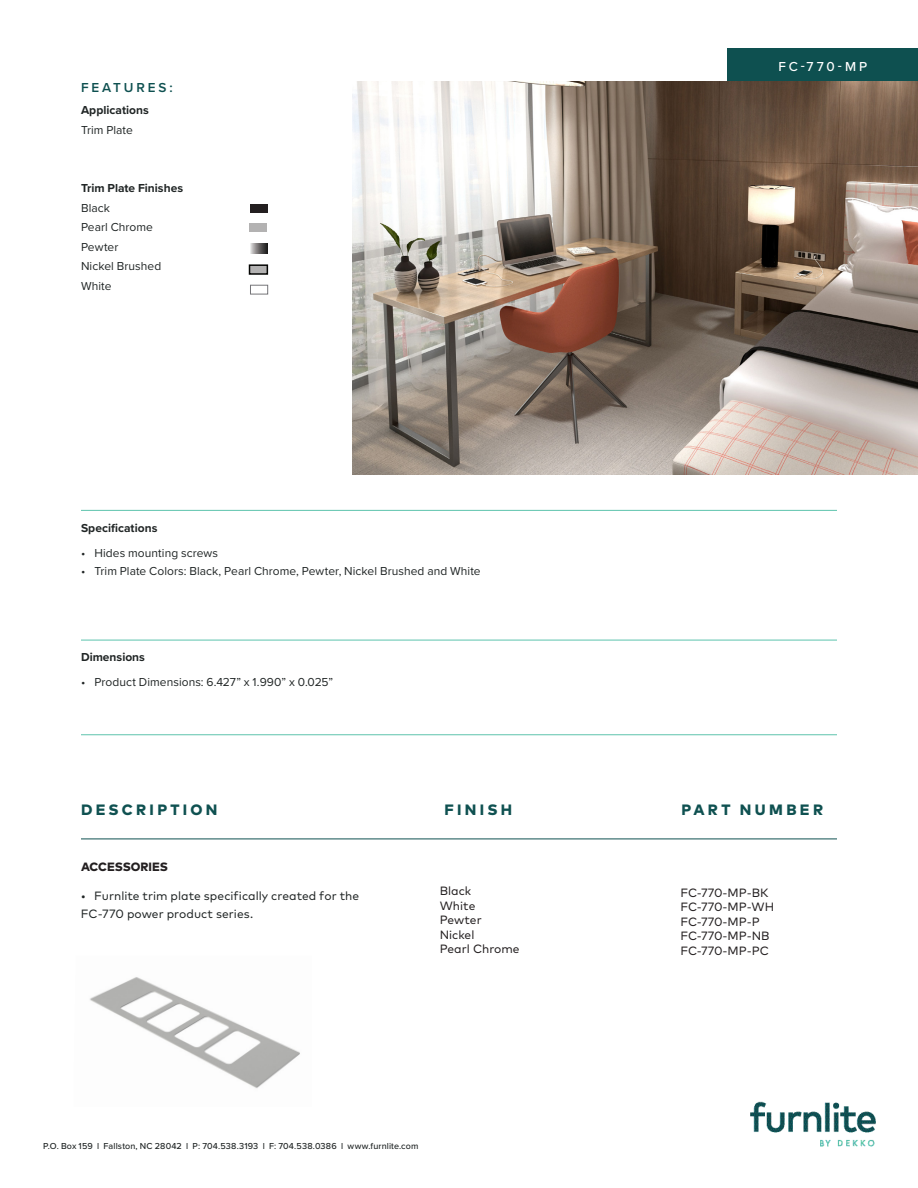
<style>
.page{position:relative;width:918px;height:1188px;background:#fff}
.page>*{position:absolute;margin:0;border:0;box-sizing:border-box;transform-origin:0 0}
.t1{font:800 15px "Mark OT";letter-spacing:.22em;color:#0f5151}
.t2{font:600 13.5px "Proxima Nova";letter-spacing:.215em;color:#0e5050}
.t3{font:500 13.5px "Proxima Nova";letter-spacing:.22em;color:#fff}
.t4{font:12px "Proxima Nova";letter-spacing:.005em;color:#202525}
.t5{font:12px "Mark OT";color:#231f20}
.t6{font:12px "Mark OT";letter-spacing:.005em;color:#202525}
.t7{font:700 12px "Proxima Nova";color:#202525}
.t8{font:800 12px "Mark OT";letter-spacing:-.005em;color:#231f20}
.t9{font:500 9px "Proxima Nova";letter-spacing:.015em;color:#202525}
</style>
<div class="page">
<img style="left:352px;top:81px;width:566px;height:393px">
<hr style="left:81px;top:510px;width:756px;height:1px;background:#5dc3ad">
<hr style="left:81px;top:640px;width:756px;height:1px;background:#5dc3ad">
<hr style="left:81px;top:734px;width:756px;height:1px;background:#5dc3ad">
<div style="left:728px;top:49px;width:190px;height:32px;background:#0e5050"></div>
<img style="left:750px;top:1101px;width:126px;height:46px">
<div style="left:250px;top:285px;width:18px;height:9px;border:1px solid #757579"></div>
<div style="left:250px;top:204px;width:18px;height:9px;background:#231f20"></div>
<div style="left:249px;top:264px;width:19px;height:11px;background:#b3b2b2;border:2px solid #040503"></div>
<div style="left:250px;top:223px;width:17px;height:9px;background:#b3b2b2"></div>
<svg style="left:250px;top:243px;width:18px;height:11px"></svg>
<img style="left:90px;top:977px;width:210px;height:112px">
<hr style="left:81px;top:839px;width:756px;height:1px;background:#0f5151">
<p class="t2" style="left:81px;top:77px;width:93px">FEATURES:</p>
<p class="t7" style="left:81px;top:101px;width:69px">Applications</p>
<p class="t4" style="left:81px;top:121px;width:53px">Trim Plate</p>
<p class="t7" style="left:81px;top:179px;width:104px">Trim Plate Finishes</p>
<p class="t4" style="left:81px;top:199px;width:30px">Black</p>
<p class="t4" style="left:81px;top:218px;width:74px">Pearl Chrome</p>
<p class="t4" style="left:81px;top:238px;width:39px">Pewter</p>
<p class="t4" style="left:81px;top:257px;width:82px">Nickel Brushed</p>
<p class="t4" style="left:81px;top:277px;width:32px">White</p>
<p class="t7" style="left:81px;top:519px;width:78px">Specifications</p>
<p class="t4" style="left:81px;top:544px;width:138px">• Hides mounting screws</p>
<p class="t4" style="left:81px;top:562px;width:401px">• Trim Plate Colors: Black, Pearl Chrome, Pewter, Nickel Brushed and White</p>
<p class="t7" style="left:81px;top:648px;width:66px">Dimensions</p>
<p class="t4" style="left:81px;top:673px;width:254px">• Product Dimensions: 6.427” x 1.990” x 0.025”</p>
<p class="t3" style="left:779px;top:56px;width:90px">FC-770-MP</p>
<p class="t1" style="left:81px;top:800px;width:138px">DESCRIPTION</p>
<p class="t1" style="left:444px;top:800px;width:69px">FINISH</p>
<p class="t1" style="left:681px;top:800px;width:143px">PART NUMBER</p>
<p class="t8" style="left:81px;top:859px;width:88px">ACCESSORIES</p>
<p class="t6" style="left:81px;top:889px;width:280px">• Furnlite trim plate specifically created for the</p>
<p class="t6" style="left:81px;top:907px;width:174px">FC-770 power product series.</p>
<p class="t5" style="left:440px;top:884px;width:33px">Black</p>
<p class="t5" style="left:440px;top:898px;width:37px">White</p>
<p class="t5" style="left:440px;top:913px;width:43px">Pewter</p>
<p class="t5" style="left:440px;top:927px;width:36px">Nickel</p>
<p class="t5" style="left:440px;top:941px;width:81px">Pearl Chrome</p>
<p class="t9" style="left:43px;top:1139px;width:377px">P.O. Box 159 l Fallston, NC 28042 l P: 704.538.3193 l F: 704.538.0386 l www.furnlite.com</p>
<p class="t5" style="left:680px;top:885px;width:90px">FC-770-MP-BK</p>
<p class="t5" style="left:680px;top:900px;width:95px">FC-770-MP-WH</p>
<p class="t5" style="left:680px;top:914px;width:81px">FC-770-MP-P</p>
<p class="t5" style="left:680px;top:928px;width:91px">FC-770-MP-NB</p>
<p class="t5" style="left:680px;top:943px;width:90px">FC-770-MP-PC</p>
</div>
